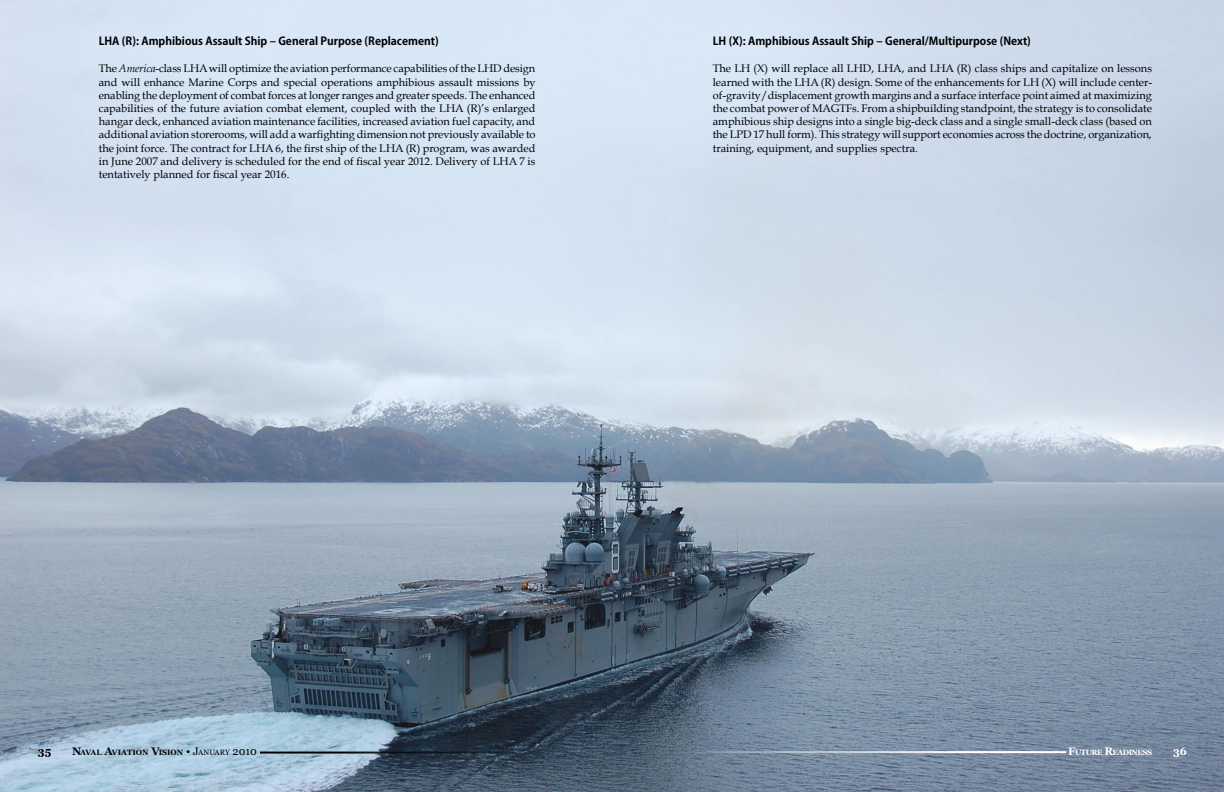
<style>
.page{position:relative;width:1224px;height:792px;background:#fff}
.page>*{position:absolute;margin:0;border:0;box-sizing:border-box;transform-origin:0 0}
.t1{font:11px/13.2px "Book Antiqua";color:#000;text-align:justify}
.t2{font:700 11px "Koz Go Pro";color:#000}
.t3{font:700 11px "Georgia";color:#000}
.t4{font:700 11px "Georgia";color:#fff}
.t5{font:700 7.7px "Georgia";color:#000}
.t6{font:700 7.7px "Georgia";letter-spacing:-.07em;color:#fff}
.s1{font-style:italic}
.s2{font-size:11px}
.s3{font-weight:400;font-size:11px}
.s4{font-weight:400}
</style>
<div class="page">
<img style="left:0;top:0;width:1224px;height:792px">
<hr style="left:260px;top:752px;width:303px;height:2px;background:#000">
<hr style="left:662px;top:751px;width:404px;height:2px;background:#fff">
<p class="t2" style="left:99px;top:34px;width:341px">LHA (R): Amphibious Assault Ship – General Purpose (Replacement)</p>
<p class="t1" style="left:99px;top:62px;width:438px">The <span class="s1">America</span>-class LHA will optimize the aviation performance capabilities of the LHD design and will enhance Marine Corps and special operations amphibious assault missions by enabling the deployment of combat forces at longer ranges and greater speeds. The enhanced capabilities of the future aviation combat element, coupled with the LHA (R)’s enlarged hangar deck, enhanced aviation maintenance facilities, increased aviation fuel capacity, and additional aviation storerooms, will add a warfighting dimension not previously available to the joint force. The contract for LHA 6, the first ship of the LHA (R) program, was awarded in June 2007 and delivery is scheduled for the end of fiscal year 2012. Delivery of LHA 7 is tentatively planned for fiscal year 2016.</p>
<p class="t2" style="left:713px;top:34px;width:320px">LH (X): Amphibious Assault Ship – General/Multipurpose (Next)</p>
<p class="t1" style="left:713px;top:62px;width:441px">The LH (X) will replace all LHD, LHA, and LHA (R) class ships and capitalize on lessons learned with the LHA (R) design. Some of the enhancements for LH (X) will include center&shy;of-gravity/displacement growth margins and a surface interface point aimed at maximizing the combat power of MAGTFs. From a shipbuilding standpoint, the strategy is to consolidate amphibious ship designs into a single big-deck class and a single small-deck class (based on the LPD 17 hull form). This strategy will support economies across the doctrine, organization, training, equipment, and supplies spectra.</p>
<p class="t3" style="left:38px;top:744px;width:15px">35</p>
<p class="t5" style="left:72px;top:748px;width:186px"><span class="s2">N</span>AVAL <span class="s2">A</span>VIATION <span class="s2">V</span>ISION <span class="s3">• J</span><span class="s4">ANUARY</span> <span class="s3">2010</span></p>
<p class="t6" style="left:1068px;top:748px;width:85px"><span class="s2">F</span>UTURE <span class="s2">R</span>EADINESS</p>
<p class="t4" style="left:1173px;top:744px;width:16px">36</p>
</div>
